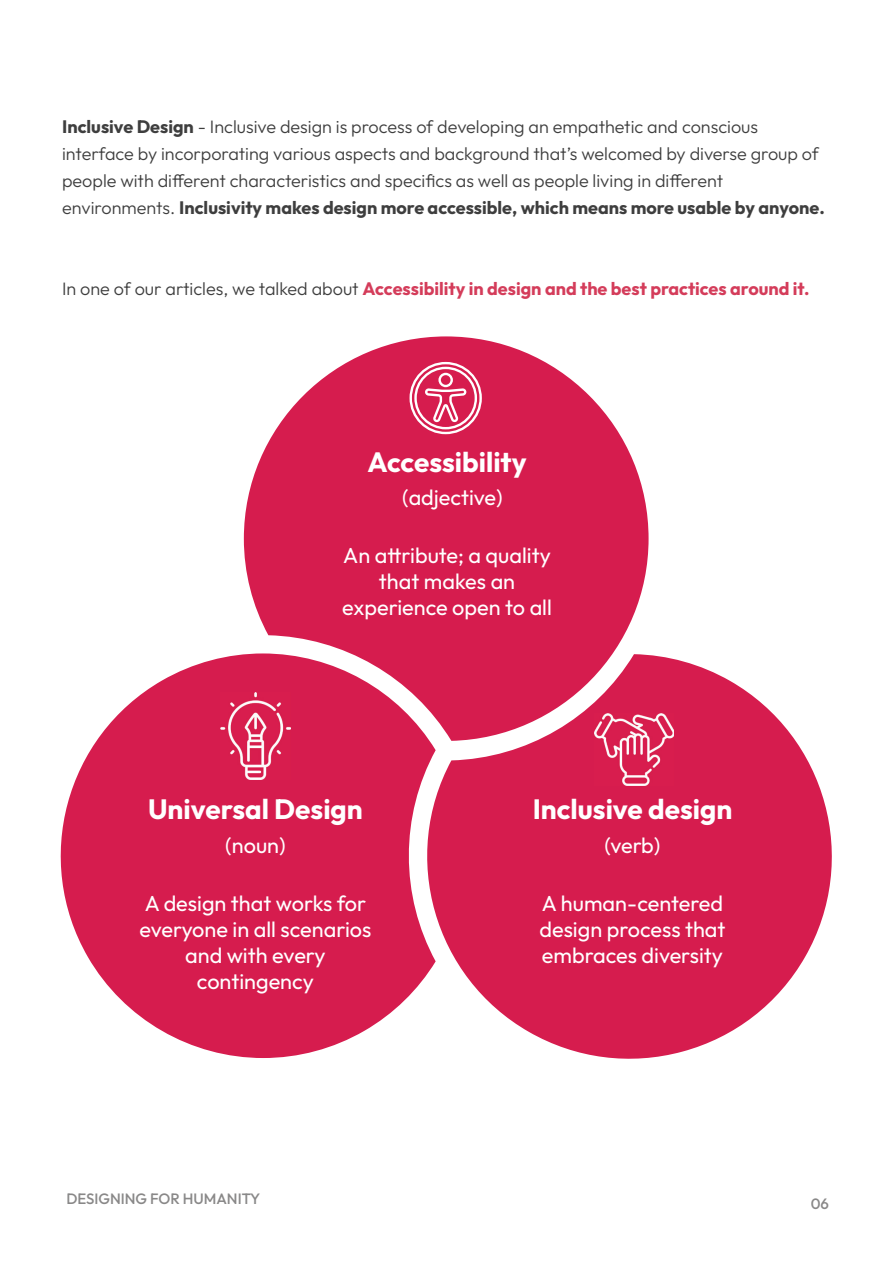
<style>
.page{position:relative;width:893px;height:1263px;background:#fff}
.page>*{position:absolute;margin:0;border:0;box-sizing:border-box;transform-origin:0 0}
.t1{font:700 27.9px "Outfit";color:#fff}
.t2{font:21.6px/26px "Outfit";color:#fff;text-align:center}
.t3{font:300 18px/27px "Outfit";color:#3e3e3e}
.t4{font:700 18px "Outfit";color:#d43c5a}
.t5{font:500 15px "Outfit";color:#898888}
.s1{font-weight:700}
.s2{font-weight:300;color:#3e3e3e}
</style>
<div class="page">
<svg style="left:60px;top:654px;width:339px;height:404px;fill:#d61c4e"></svg>
<svg style="left:244px;top:336px;width:404px;height:405px;fill:#d61c4e"></svg>
<svg style="left:399px;top:654px;width:433px;height:405px;fill:#d61c4e"></svg>
<svg style="left:409px;top:362px;width:73px;height:72px"></svg>
<img style="left:221px;top:693px;width:69px;height:87px">
<img style="left:594px;top:714px;width:80px;height:72px">
<p class="t3" style="left:62px;top:114px;width:764px"><span class="s1">Inclusive Design</span> - Inclusive design is process of developing an empathetic and conscious interface by incorporating various aspects and background that’s welcomed by diverse group of people with different characteristics and specifics as well as people living in different environments. <span class="s1">Inclusivity makes design more accessible, which means more usable by anyone.</span></p>
<p class="t4" style="left:62px;top:277px;width:749px"><span class="s2">In one of our articles, we talked about</span> Accessibility in design and the best practices around it.</p>
<h1 class="t1" style="left:367px;top:443px;width:161px">Accessibility</h1>
<p class="t2" style="left:402px;top:485px;width:102px">(adjective)</p>
<p class="t2" style="left:342px;top:543px;width:211px">An attribute; a quality that makes an experience open to all</p>
<h1 class="t1" style="left:148px;top:791px;width:216px">Universal Design</h1>
<p class="t2" style="left:225px;top:833px;width:62px">(noun)</p>
<p class="t2" style="left:139px;top:891px;width:233px">A design that works for everyone in all scenarios and with every contingency</p>
<h1 class="t1" style="left:532px;top:791px;width:201px">Inclusive design</h1>
<p class="t2" style="left:604px;top:833px;width:57px">(verb)</p>
<p class="t2" style="left:539px;top:891px;width:187px;text-align:justify">A human-centered design process that embraces diversity</p>
<p class="t5" style="left:66px;top:1189px;width:195px">DESIGNING FOR HUMANITY</p>
<p class="t5" style="left:810px;top:1194px;width:20px">06</p>
</div>
